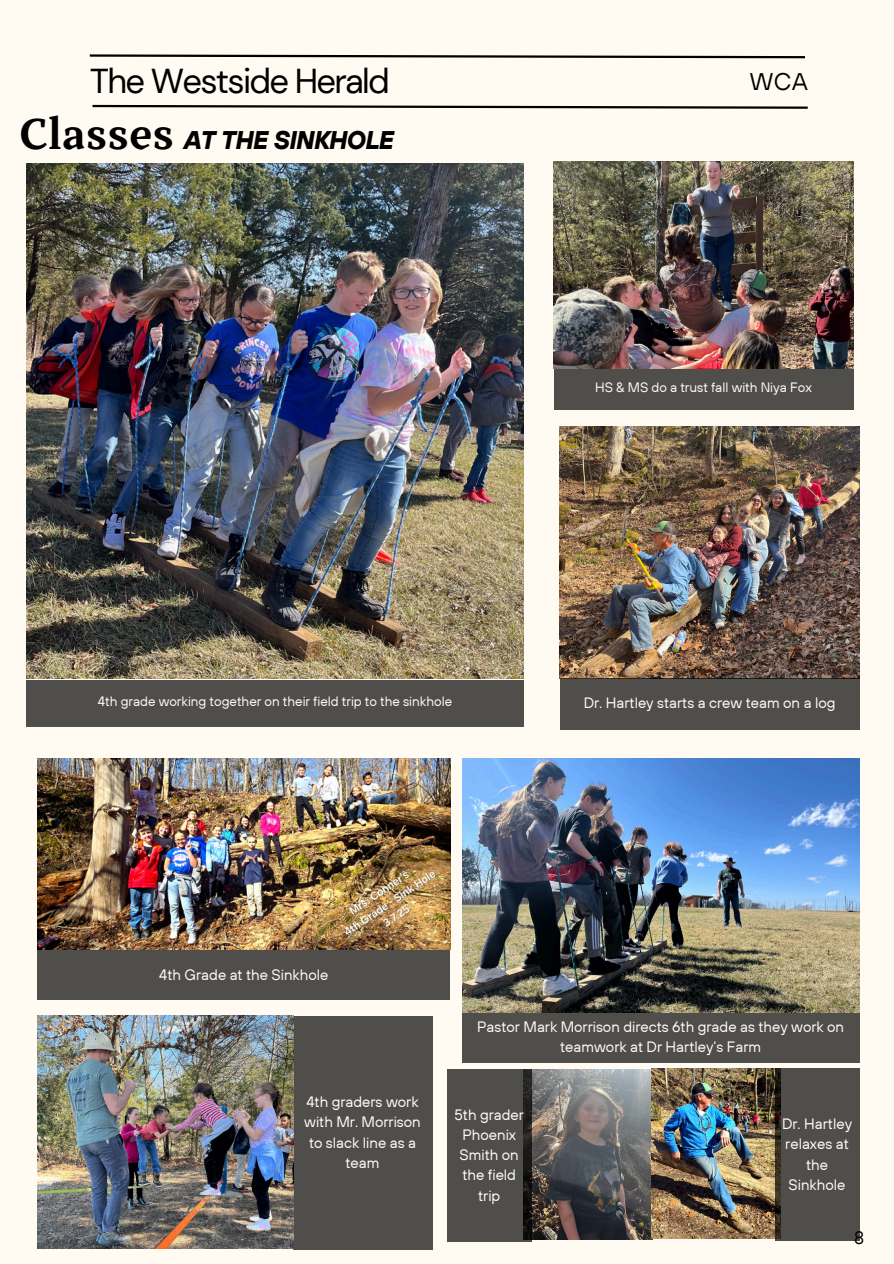
<style>
.page{position:relative;width:894px;height:1264px;background:#fff}
.page>*{position:absolute;margin:0;border:0;box-sizing:border-box;transform-origin:0 0}
.t1{font:700 42.45px "TT Bells";letter-spacing:.01em;color:#000}
.t2{font:34.5px "DM Sans";letter-spacing:-.05em;color:#000}
.t3{font:italic 700 25.5px "TT Hoves";letter-spacing:-.035em;color:#000}
.t4{font:24px "TT Hoves";color:#000}
.t5{font:18px "TT Hoves";color:#000}
.t6{font:15px/20.2px "TT Hoves";color:#fff;text-align:center}
.t7{font:13.5px "TT Hoves";color:#fff}
</style>
<div class="page">
<div style="left:0;top:0;width:893px;height:1263px;background:#fffbf2"></div>
<img style="left:553px;top:162px;width:300px;height:207px">
<svg style="left:89px;top:54px;width:716px;height:5px"></svg>
<svg style="left:92px;top:104px;width:716px;height:5px"></svg>
<img style="left:26px;top:164px;width:497px;height:514px">
<div style="left:462px;top:1011px;width:397px;height:51px;background:#504e4b"></div>
<div style="left:553px;top:369px;width:300px;height:40px;background:#504e4b"></div>
<img style="left:559px;top:426px;width:300px;height:252px">
<div style="left:559px;top:678px;width:300px;height:51px;background:#504e4b"></div>
<img style="left:462px;top:759px;width:396px;height:253px">
<div style="left:38px;top:949px;width:412px;height:51px;background:#504e4b"></div>
<div style="left:293px;top:1015px;width:139px;height:234px;background:#504e4b"></div>
<div style="left:26px;top:680px;width:497px;height:46px;background:#504e4b"></div>
<img style="left:38px;top:759px;width:412px;height:190px">
<img style="left:38px;top:1015px;width:255px;height:233px">
<img style="left:531px;top:1068px;width:243px;height:171px">
<svg style="left:447px;top:1069px;width:84px;height:172px;background:#4c4a47"></svg>
<svg style="left:774px;top:1068px;width:85px;height:172px;background:#4e4b47"></svg>
<p class="t2" style="left:90px;top:59px;width:301px">The Westside Herald</p>
<h2 class="t4" style="left:749px;top:66px;width:59px">WCA</h2>
<h4 class="t1" style="left:19px;top:108px;width:156px">Classes</h4>
<p class="t3" style="left:184px;top:123px;width:212px">AT THE SINKHOLE</p>
<p class="t7" style="left:595px;top:379px;width:218px">HS &amp; MS do a trust fall with Niya Fox</p>
<p class="t7" style="left:98px;top:692px;width:355px">4th grade working together on their field trip to the sinkhole</p>
<p class="t6" style="left:583px;top:692px;width:253px">Dr. Hartley starts a crew team on a log</p>
<p class="t6" style="left:159px;top:964px;width:171px">4th Grade at the Sinkhole</p>
<p class="t6" style="left:477px;top:1016px;width:368px">Pastor Mark Morrison directs 6th grade as they work on teamwork at Dr Hartley’s Farm</p>
<p class="t6" style="left:304px;top:1091px;width:118px">4th graders work with Mr. Morrison to slack line as a team</p>
<p class="t6" style="left:454px;top:1103px;width:71px">5th grader<br>Phoenix<br>Smith on the field trip</p>
<p class="t6" style="left:781px;top:1113px;width:72px">Dr. Hartley relaxes at the<br>Sinkhole</p>
<h1 class="t5" style="left:854px;top:1226px;width:12px">8</h1>
</div>
